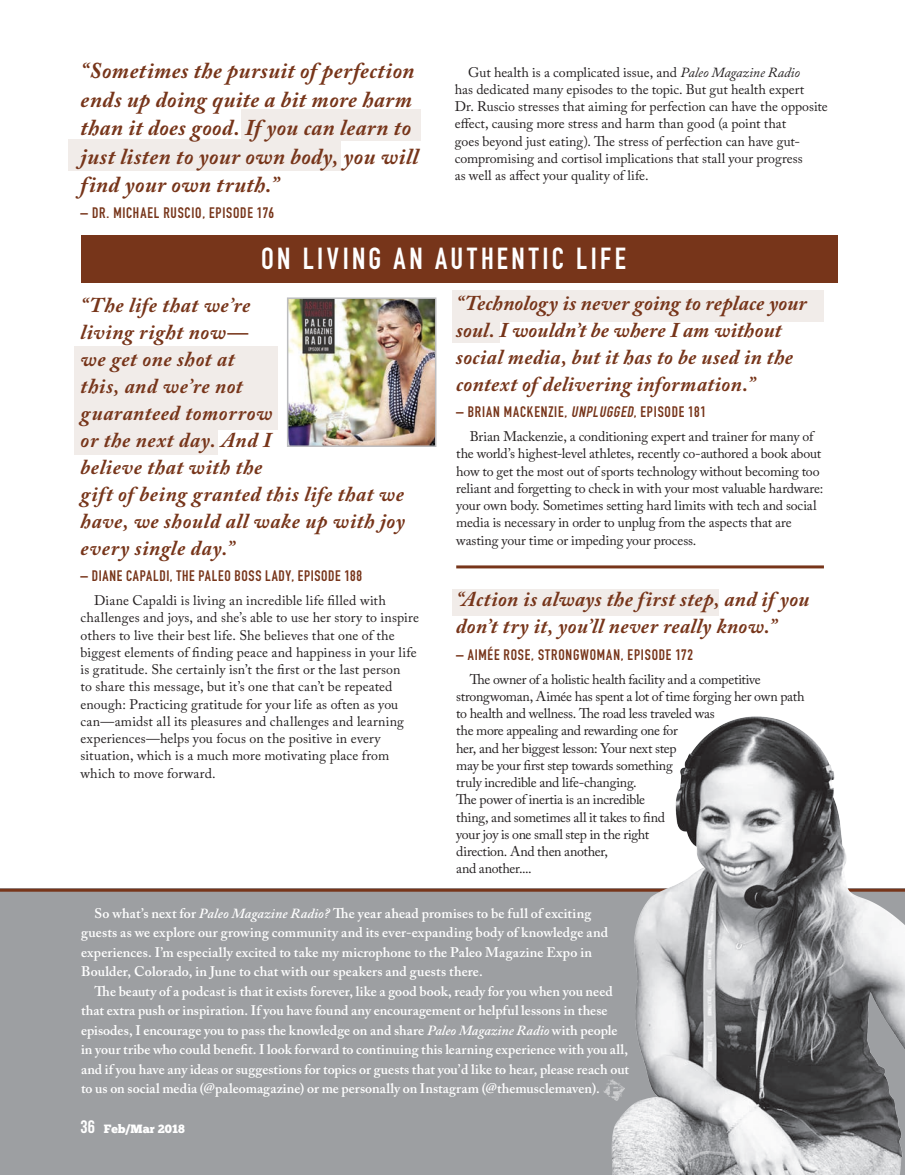
<style>
.page{position:relative;width:905px;height:1175px;background:#fff}
.page>*{position:absolute;margin:0;border:0;box-sizing:border-box;transform-origin:0 0}
.t1{font:700 30px "DIN Condensed";letter-spacing:.115em;color:#fff}
.t2{font:italic 700 22.5px/28.5px "Adobe Caslon Pro";letter-spacing:.02em;color:#77351a}
.t3{font:italic 700 21px/27px "Adobe Caslon Pro";letter-spacing:.025em;color:#77351a}
.t4{font:700 15px "DIN Condensed";letter-spacing:.05em;color:#77351a}
.t5{font:13.8px/17.2px "Adobe Caslon Pro";letter-spacing:-.005em;color:#231f20}
.t6{font:600 13.8px/19.5px "Adobe Caslon Pro";letter-spacing:.005em;color:#fff}
.t7{font:12px "Chunk Five";color:#fff}
.s1{font-style:italic}
.s2{font-family:"Bebas Neue";font-size:18px}
</style>
<div class="page">
<div style="left:452px;top:302px;width:48px;height:41px;background:#f1ece9"></div>
<div style="left:69px;top:139px;width:272px;height:32px;background:#f1ece9"></div>
<div style="left:241px;top:109px;width:180px;height:32px;background:#f1ece9"></div>
<div style="left:75px;top:346px;width:203px;height:83px;background:#f1ece9"></div>
<div style="left:75px;top:420px;width:143px;height:34px;background:#f1ece9"></div>
<div style="left:452px;top:290px;width:372px;height:32px;background:#f1ece9"></div>
<div style="left:452px;top:589px;width:267px;height:26px;background:#f1ece9"></div>
<div style="left:0;top:888px;width:904px;height:286px;background:#9d9fa2"></div>
<hr style="left:0;top:888px;width:904px;height:3px;background:#77351a">
<img style="left:599px;top:615px;width:305px;height:559px">
<div style="left:81px;top:235px;width:756px;height:47px;background:#77351a"></div>
<hr style="left:456px;top:565px;width:368px;height:3px;background:#77351a">
<img style="left:290px;top:300px;width:143px;height:144px">
<div style="left:287px;top:297px;width:149px;height:150px;border:2px solid #bcbdc0"></div>
<h2 class="t2" style="left:81px;top:56px;width:339px">“Sometimes the pursuit of perfection ends up doing quite a bit more harm than it does good. If you can learn to just listen to your own body, you will find your own truth.”</h2>
<p class="t4" style="left:81px;top:208px;width:195px">– DR. MICHAEL RUSCIO, EPISODE 176</p>
<p class="t5" style="left:454px;top:63px;width:374px;text-indent:14px">Gut health is a complicated issue, and <span class="s1">Paleo Magazine Radio<br></span>has dedicated many episodes to the topic. But gut health expert<br>Dr. Ruscio stresses that aiming for perfection can have the opposite effect, causing more stress and harm than good (a point that<br>goes beyond just eating). The stress of perfection can have gut&shy;compromising and cortisol implications that stall your progress<br>as well as affect your quality of life.</p>
<h1 class="t1" style="left:261px;top:247px;width:366px">ON LIVING AN AUTHENTIC LIFE</h1>
<h3 class="t3" style="left:81px;top:291px;width:326px">“The life that we’re<br>living right now—<br>we get one shot at<br>this, and we’re not<br>guaranteed tomorrow<br>or the next day. And I<br>believe that with the<br>gift of being granted this life that we have, we should all wake up with joy every single day.”</h3>
<p class="t4" style="left:81px;top:570px;width:283px">– DIANE CAPALDI, THE PALEO BOSS LADY, EPISODE 188</p>
<p class="t5" style="left:81px;top:592px;width:340px;text-indent:14px">Diane Capaldi is living an incredible life filled with challenges and joys, and she’s able to use her story to inspire others to live their best life. She believes that one of the biggest elements of finding peace and happiness in your life is gratitude. She certainly isn’t the first or the last person<br>to share this message, but it’s one that can’t be repeated enough: Practicing gratitude for your life as often as you can—amidst all its pleasures and challenges and learning experiences—helps you focus on the positive in every situation, which is a much more motivating place from which to move forward.</p>
<h3 class="t3" style="left:456px;top:289px;width:352px">“Technology is never going to replace your soul. I wouldn’t be where I am without social media, but it has to be used in the context of delivering information.”</h3>
<p class="t4" style="left:456px;top:406px;width:251px">– BRIAN MACKENZIE, <span class="s1">UNPLUGGED</span>, EPISODE 181</p>
<p class="t5" style="left:456px;top:428px;width:368px;text-indent:14px">Brian Mackenzie, a conditioning expert and trainer for many of the world’s highest-level athletes, recently co-authored a book about how to get the most out of sports technology without becoming too reliant and forgetting to check in with your most valuable hardware: your own body. Sometimes setting hard limits with tech and social media is necessary in order to unplug from the aspects that are wasting your time or impeding your process.</p>
<h3 class="t3" style="left:456px;top:585px;width:355px">“Action is always the first step, and if you don’t try it, you’ll never really know.”</h3>
<p class="t4" style="left:456px;top:649px;width:238px">– AIMÉE ROSE, STRONGWOMAN, EPISODE 172</p>
<p class="t5" style="left:456px;top:670px;width:350px;text-indent:14px">The owner of a holistic health facility and a competitive strongwoman, Aimée has spent a lot of time forging her own path to health and wellness. The road less traveled was<br>the more appealing and rewarding one for<br>her, and her biggest lesson: Your next step<br>may be your first step towards something<br>truly incredible and life-changing.<br>The power of inertia is an incredible<br>thing, and sometimes all it takes to find<br>your joy is one small step in the right<br>direction. And then another,<br>and another....</p>
<p class="t6" style="left:81px;top:903px;width:528px;text-indent:14px">So what’s next for <span class="s1">Paleo Magazine Radio?</span> The year ahead promises to be full of exciting guests as we explore our growing community and its ever-expanding body of knowledge and experiences. I’m especially excited to take my microphone to the Paleo Magazine Expo in Boulder, Colorado, in June to chat with our speakers and guests there.</p>
<p class="t6" style="left:81px;top:981px;width:549px;text-indent:14px">The beauty of a podcast is that it exists forever, like a good book, ready for you when you need that extra push or inspiration. If you have found any encouragement or helpful lessons in these episodes, I encourage you to pass the knowledge on and share <span class="s1">Paleo Magazine Radio</span> with people in your tribe who could benefit. I look forward to continuing this learning experience with you all, and if you have any ideas or suggestions for topics or guests that you’d like to hear, please reach out to us on social media (@paleomagazine) or me personally on Instagram (@themusclemaven).</p>
<p class="t7" style="left:81px;top:1121px;width:106px"><span class="s2">36</span> Feb/Mar 2018</p>
</div>
